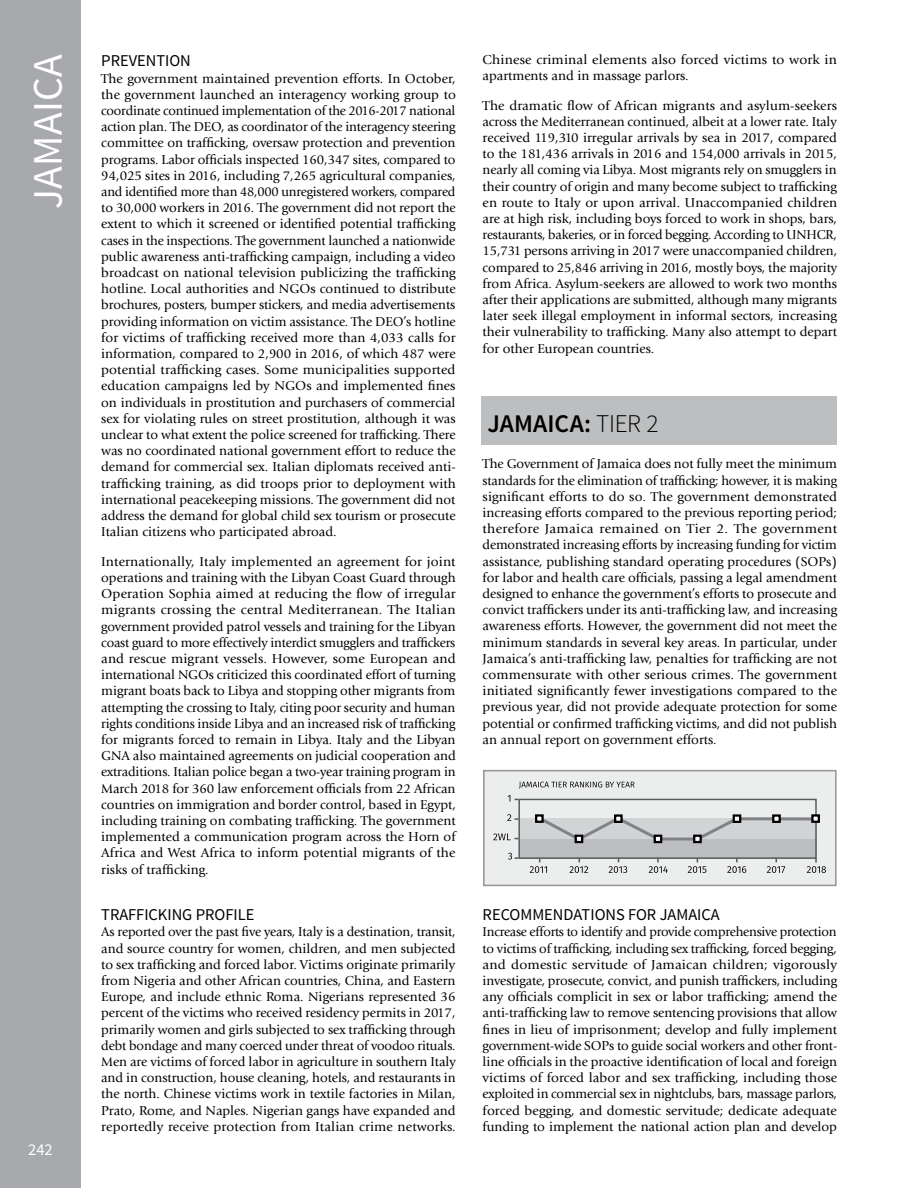
<style>
.page{position:relative;width:918px;height:1188px;background:#fff}
.page>*{position:absolute;margin:0;border:0;box-sizing:border-box;transform-origin:0 0}
.t1{font:42px "Source Sans Pro";letter-spacing:.005em;color:#fff}
.Country_Name{font:600 25.5px "Source Sans Pro";letter-spacing:.005em;color:#000}
.Subhead_Back{font:16.5px "Source Sans Pro";color:#000}
.t2{font:16.5px "Source Sans Pro";color:#fff}
.Body-Back{font:13.5px/16.2px "Giovanni Std";color:#000;text-align:justify}
.s1{font-weight:300}
</style>
<div class="page">
<div style="left:0;top:0;width:81px;height:1188px;background:#a7a9ac"></div>
<div style="left:481px;top:397px;width:356px;height:48px;background:#bcbec0"></div>
<div style="left:483px;top:770px;width:354px;height:116px;background:#eceded;border:2px solid #949598"></div>
<div style="left:519px;top:838px;width:298px;height:21px;background:#bdbec1"></div>
<div style="left:519px;top:819px;width:298px;height:20px;background:#d1d3d5"></div>
<div style="left:518px;top:799px;width:299px;height:60px;border:2px solid #595b5d"></div>
<svg style="left:519px;top:782px;width:116px;height:6px"></svg>
<svg style="left:530px;top:858px;width:17px;height:15px"></svg>
<svg style="left:570px;top:858px;width:18px;height:15px"></svg>
<svg style="left:609px;top:858px;width:18px;height:15px"></svg>
<svg style="left:649px;top:858px;width:19px;height:15px"></svg>
<svg style="left:688px;top:859px;width:18px;height:14px"></svg>
<svg style="left:727px;top:858px;width:19px;height:15px"></svg>
<svg style="left:767px;top:858px;width:18px;height:15px"></svg>
<svg style="left:508px;top:795px;width:10px;height:7px"></svg>
<svg style="left:507px;top:814px;width:11px;height:7px"></svg>
<svg style="left:493px;top:833px;width:25px;height:7px"></svg>
<svg style="left:508px;top:853px;width:10px;height:7px"></svg>
<svg style="left:535px;top:814px;width:282px;height:29px"></svg>
<div style="left:733px;top:814px;width:8px;height:9px;border:2px solid #000"></div>
<div style="left:773px;top:816px;width:7px;height:6px;background:#fff"></div>
<div style="left:772px;top:814px;width:9px;height:9px;border:2px solid #000"></div>
<svg style="left:807px;top:859px;width:19px;height:14px"></svg>
<div style="left:812px;top:815px;width:7px;height:7px;background:#fff"></div>
<div style="left:811px;top:814px;width:9px;height:9px;border:2px solid #000"></div>
<h1 class="t1" style="left:22px;top:209px;width:155px;rotate:-90deg">JAMAICA</h1>
<h3 class="Subhead_Back" style="left:101px;top:51px;width:91px">PREVENTION</h3>
<p class="Body-Back" style="left:101px;top:70px;width:356px">The government maintained prevention efforts. In October, the government launched an interagency working group to coordinate continued implementation of the 2016-2017 national action plan. The DEO, as coordinator of the interagency steering committee on trafficking, oversaw protection and prevention programs. Labor officials inspected 160,347 sites, compared to 94,025 sites in 2016, including 7,265 agricultural companies, and identified more than 48,000 unregistered workers, compared to 30,000 workers in 2016. The government did not report the extent to which it screened or identified potential trafficking cases in the inspections. The government launched a nationwide public awareness anti-trafficking campaign, including a video broadcast on national television publicizing the trafficking hotline. Local authorities and NGOs continued to distribute brochures, posters, bumper stickers, and media advertisements providing information on victim assistance. The DEO’s hotline for victims of trafficking received more than 4,033 calls for information, compared to 2,900 in 2016, of which 487 were potential trafficking cases. Some municipalities supported education campaigns led by NGOs and implemented fines on individuals in prostitution and purchasers of commercial sex for violating rules on street prostitution, although it was unclear to what extent the police screened for trafficking. There was no coordinated national government effort to reduce the demand for commercial sex. Italian diplomats received anti&shy;trafficking training, as did troops prior to deployment with international peacekeeping missions. The government did not address the demand for global child sex tourism or prosecute Italian citizens who participated abroad.</p>
<p class="Body-Back" style="left:101px;top:554px;width:356px">Internationally, Italy implemented an agreement for joint operations and training with the Libyan Coast Guard through Operation Sophia aimed at reducing the flow of irregular migrants crossing the central Mediterranean. The Italian government provided patrol vessels and training for the Libyan coast guard to more effectively interdict smugglers and traffickers and rescue migrant vessels. However, some European and international NGOs criticized this coordinated effort of turning migrant boats back to Libya and stopping other migrants from attempting the crossing to Italy, citing poor security and human rights conditions inside Libya and an increased risk of trafficking for migrants forced to remain in Libya. Italy and the Libyan GNA also maintained agreements on judicial cooperation and extraditions. Italian police began a two-year training program in March 2018 for 360 law enforcement officials from 22 African countries on immigration and border control, based in Egypt, including training on combating trafficking. The government implemented a communication program across the Horn of Africa and West Africa to inform potential migrants of the risks of trafficking.</p>
<h3 class="Subhead_Back" style="left:101px;top:904px;width:155px">TRAFFICKING PROFILE</h3>
<p class="Body-Back" style="left:101px;top:924px;width:356px">As reported over the past five years, Italy is a destination, transit, and source country for women, children, and men subjected to sex trafficking and forced labor. Victims originate primarily from Nigeria and other African countries, China, and Eastern Europe, and include ethnic Roma. Nigerians represented 36 percent of the victims who received residency permits in 2017, primarily women and girls subjected to sex trafficking through debt bondage and many coerced under threat of voodoo rituals.<br>Men are victims of forced labor in agriculture in southern Italy and in construction, house cleaning, hotels, and restaurants in the north. Chinese victims work in textile factories in Milan, Prato, Rome, and Naples. Nigerian gangs have expanded and reportedly receive protection from Italian crime networks.</p>
<p class="t2" style="left:28px;top:1139px;width:26px">242</p>
<p class="Body-Back" style="left:483px;top:51px;width:356px">Chinese criminal elements also forced victims to work in apartments and in massage parlors.</p>
<p class="Body-Back" style="left:483px;top:97px;width:356px">The dramatic flow of African migrants and asylum-seekers across the Mediterranean continued, albeit at a lower rate. Italy received 119,310 irregular arrivals by sea in 2017, compared to the 181,436 arrivals in 2016 and 154,000 arrivals in 2015, nearly all coming via Libya. Most migrants rely on smugglers in their country of origin and many become subject to trafficking en route to Italy or upon arrival. Unaccompanied children are at high risk, including boys forced to work in shops, bars, restaurants, bakeries, or in forced begging. According to UNHCR, 15,731 persons arriving in 2017 were unaccompanied children, compared to 25,846 arriving in 2016, mostly boys, the majority from Africa. Asylum-seekers are allowed to work two months after their applications are submitted, although many migrants later seek illegal employment in informal sectors, increasing their vulnerability to trafficking. Many also attempt to depart for other European countries.</p>
<h2 class="Country_Name" style="left:488px;top:407px;width:173px">JAMAICA: <span class="s1">TIER 2</span></h2>
<p class="Body-Back" style="left:483px;top:456px;width:356px">The Government of Jamaica does not fully meet the minimum standards for the elimination of trafficking; however, it is making significant efforts to do so. The government demonstrated increasing efforts compared to the previous reporting period; therefore Jamaica remained on Tier 2. The government demonstrated increasing efforts by increasing funding for victim assistance, publishing standard operating procedures (SOPs) for labor and health care officials, passing a legal amendment designed to enhance the government’s efforts to prosecute and convict traffickers under its anti-trafficking law, and increasing awareness efforts. However, the government did not meet the minimum standards in several key areas. In particular, under Jamaica’s anti-trafficking law, penalties for trafficking are not commensurate with other serious crimes. The government initiated significantly fewer investigations compared to the previous year, did not provide adequate protection for some potential or confirmed trafficking victims, and did not publish an annual report on government efforts.</p>
<h3 class="Subhead_Back" style="left:483px;top:904px;width:239px">RECOMMENDATIONS FOR JAMAICA</h3>
<p class="Body-Back" style="left:483px;top:924px;width:356px">Increase efforts to identify and provide comprehensive protection to victims of trafficking, including sex trafficking, forced begging, and domestic servitude of Jamaican children; vigorously investigate, prosecute, convict, and punish traffickers, including any officials complicit in sex or labor trafficking; amend the anti-trafficking law to remove sentencing provisions that allow fines in lieu of imprisonment; develop and fully implement government-wide SOPs to guide social workers and other front&shy;line officials in the proactive identification of local and foreign victims of forced labor and sex trafficking, including those exploited in commercial sex in nightclubs, bars, massage parlors, forced begging, and domestic servitude; dedicate adequate funding to implement the national action plan and develop</p>
</div>
